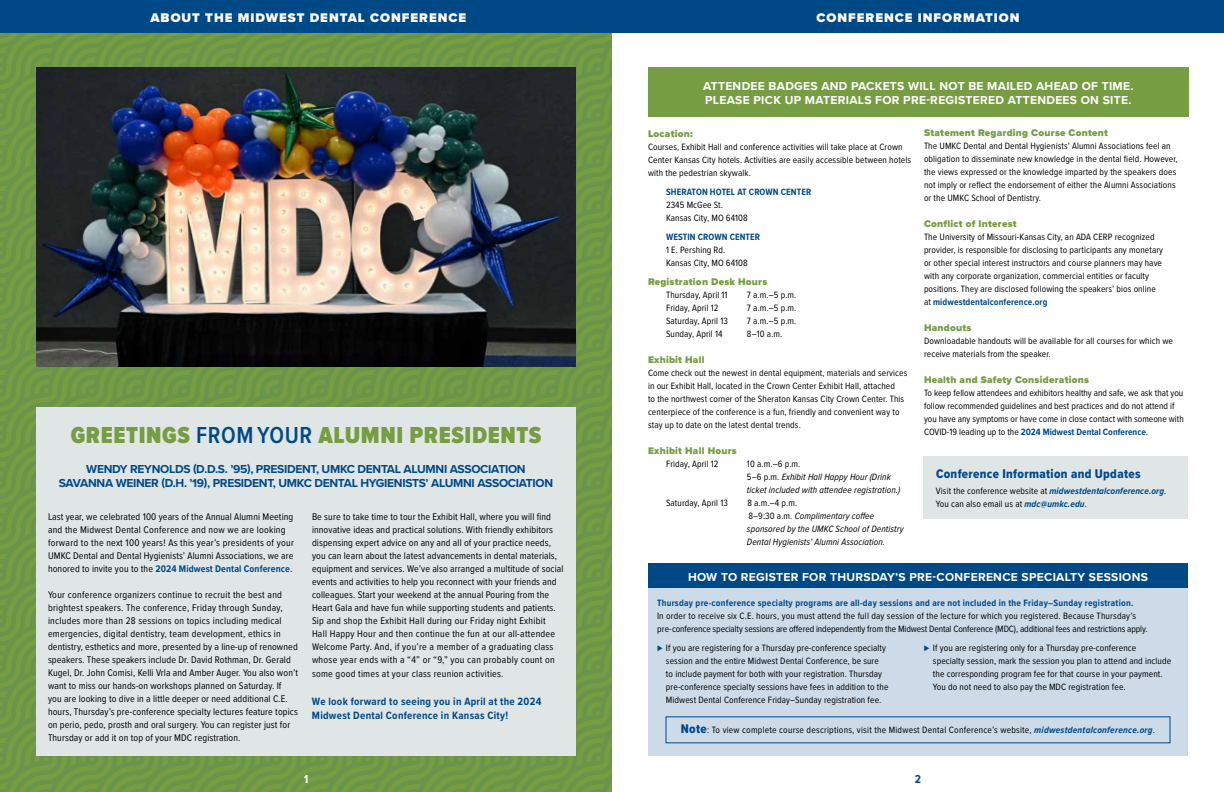
<style>
.page{position:relative;width:1224px;height:792px;background:#fff}
.page>*{position:absolute;margin:0;border:0;box-sizing:border-box;transform-origin:0 0}
.t1{font:900 24px "Proxima Nova Cond";letter-spacing:.025em;color:#769d42}
.t2{font:900 13px "Proxima Nova";letter-spacing:.075em;color:#fff}
.t3{font:13px "Proxima Nova Cond Extrabld";letter-spacing:.025em;color:#004987}
.t4{font:700 12px/14px "Proxima Nova";letter-spacing:.025em;color:#fff}
.t5{font:700 12px/14px "Proxima Nova";letter-spacing:-.025em;color:#004987;text-align:center}
.t6{font:700 12px "Proxima Nova Cond";color:#fff}
.t7{font:700 12px "Proxima Nova Cond";color:#004987}
.t8{font:700 11px/14px "Proxima Nova Cond";letter-spacing:.025em;color:#004987}
.t9{font:10px/13px "Proxima Nova Cond";letter-spacing:.01em;color:#000}
.t10{font:900 10px "Proxima Nova";letter-spacing:.025em;color:#769d42}
.t11{font:9.5px/13px "Proxima Nova Cond";letter-spacing:.01em;color:#000}
.t12{font:9.5px/13px "Proxima Nova Cond";letter-spacing:-.01em;color:#000}
.t13{font:italic 9.5px/13px "Proxima Nova Cond";letter-spacing:.01em;color:#000}
.t14{font:700 9.5px "Proxima Nova Cond";letter-spacing:.025em;color:#004987}
.s1{font-weight:700;color:#004987}
.s2{font-style:normal}
.s3{font-weight:600;color:#004987}
.s4{font-weight:700;font-style:italic;color:#004987}
.s5{font-weight:900;color:#004987}
.s6{font-family:"Proxima Nova Cond Extrabld";font-size:13px;color:#004987}
</style>
<div class="page">
<div style="left:0;top:0;width:612px;height:792px;background:#6d9646"></div>
<div style="left:0;top:0;width:1224px;height:32px;background:#004987"></div>
<div style="left:648px;top:67px;width:540px;height:50px;background:#769d42"></div>
<div style="left:36px;top:407px;width:540px;height:101px;background:#e0e6e6"></div>
<div style="left:924px;top:456px;width:264px;height:63px;background:#e0e6e6"></div>
<div style="left:36px;top:499px;width:540px;height:257px;background:#e0e6e6"></div>
<img style="left:36px;top:67px;width:540px;height:299px">
<div style="left:648px;top:564px;width:540px;height:192px;background:#ccdbe7"></div>
<div style="left:648px;top:564px;width:540px;height:24px;background:#004987"></div>
<h2 class="t2" style="left:150px;top:7px;width:317px">ABOUT THE MIDWEST DENTAL CONFERENCE</h2>
<h2 class="t2" style="left:817px;top:7px;width:204px">CONFERENCE INFORMATION</h2>
<p class="t4" style="left:703px;top:78px;width:432px">ATTENDEE BADGES AND PACKETS WILL NOT BE MAILED AHEAD OF TIME.<br>PLEASE PICK UP MATERIALS FOR PRE-REGISTERED ATTENDEES ON SITE.</p>
<p class="t10" style="left:924px;top:125px;width:186px">Statement Regarding Course Content</p>
<p class="t11" style="left:924px;top:139px;width:255px">The UMKC Dental and Dental Hygienists’ Alumni Associations feel an obligation to disseminate new knowledge in the dental field. However, the views expressed or the knowledge imparted by the speakers does not imply or reflect the endorsement of either the Alumni Associations or the UMKC School of Dentistry.</p>
<p class="t10" style="left:924px;top:216px;width:94px">Conflict of Interest</p>
<p class="t11" style="left:924px;top:230px;width:241px">The University of Missouri-Kansas City, an ADA CERP recognized provider, is responsible for disclosing to participants any monetary or other special interest instructors and course planners may have with any corporate organization, commercial entities or faculty positions. They are disclosed following the speakers’ bios online at <span class="s1">midwestdentalconference.org</span></p>
<p class="t10" style="left:924px;top:320px;width:49px">Handouts</p>
<p class="t11" style="left:924px;top:334px;width:250px">Downloadable handouts will be available for all courses for which we receive materials from the speaker.</p>
<p class="t10" style="left:924px;top:372px;width:167px">Health and Safety Considerations</p>
<p class="t11" style="left:924px;top:386px;width:261px">To keep fellow attendees and exhibitors healthy and safe, we ask that you follow recommended guidelines and best practices and do not attend if you have any symptoms or have come in close contact with someone with COVID-19 leading up to the <span class="s1">2024 Midwest Dental Conference</span>.</p>
<p class="t10" style="left:648px;top:126px;width:46px">Location:</p>
<p class="t11" style="left:648px;top:140px;width:265px">Courses, Exhibit Hall and conference activities will take place at Crown<br>Center Kansas City hotels. Activities are easily accessible between hotels with the pedestrian skywalk.</p>
<p class="t14" style="left:666px;top:184px;width:147px">SHERATON HOTEL AT CROWN CENTER</p>
<p class="t11" style="left:666px;top:198px;width:83px">2345 McGee St.<br>Kansas City, MO 64108</p>
<p class="t14" style="left:666px;top:229px;width:96px">WESTIN CROWN CENTER</p>
<p class="t11" style="left:666px;top:243px;width:83px">1 E. Pershing Rd.<br>Kansas City, MO 64108</p>
<p class="t10" style="left:648px;top:274px;width:121px">Registration Desk Hours</p>
<p class="t11" style="left:666px;top:288px;width:63px">Thursday, April 11</p>
<p class="t11" style="left:747px;top:288px;width:51px">7 a.m.–5 p.m.</p>
<p class="t11" style="left:666px;top:301px;width:54px">Friday, April 12</p>
<p class="t11" style="left:747px;top:301px;width:51px">7 a.m.–5 p.m.</p>
<p class="t11" style="left:666px;top:314px;width:64px">Saturday, April 13</p>
<p class="t11" style="left:747px;top:314px;width:51px">7 a.m.–5 p.m.</p>
<p class="t11" style="left:666px;top:327px;width:58px">Sunday, April 14</p>
<p class="t11" style="left:747px;top:327px;width:37px">8–10 a.m.</p>
<p class="t10" style="left:648px;top:352px;width:58px">Exhibit Hall</p>
<p class="t11" style="left:648px;top:366px;width:261px">Come check out the newest in dental equipment, materials and services in our Exhibit Hall, located in the Crown Center Exhibit Hall, attached<br>to the northwest corner of the Sheraton Kansas City Crown Center. This centerpiece of the conference is a fun, friendly and convenient way to stay up to date on the latest dental trends.</p>
<p class="t10" style="left:648px;top:443px;width:90px">Exhibit Hall Hours</p>
<p class="t11" style="left:666px;top:457px;width:54px">Friday, April 12</p>
<p class="t13" style="left:747px;top:457px;width:155px"><span class="s2">10 a.m.–6 p.m.<br>5–6 p.m.</span> Exhibit Hall Happy Hour (Drink ticket included with attendee registration.)</p>
<p class="t11" style="left:666px;top:496px;width:64px">Saturday, April 13</p>
<p class="t13" style="left:747px;top:496px;width:158px"><span class="s2">8 a.m.–4 p.m.<br>8–9:30 a.m.</span> Complimentary coffee sponsored by the UMKC School of Dentistry<br>Dental Hygienists’ Alumni Association.</p>
<h1 class="t1" style="left:71px;top:422px;width:472px">GREETINGS <span class="s3">FROM YOUR</span> ALUMNI PRESIDENTS</h1>
<p class="t5" style="left:59px;top:461px;width:496px">WENDY REYNOLDS (D.D.S. ’95), PRESIDENT, UMKC DENTAL ALUMNI ASSOCIATION<br>SAVANNA WEINER (D.H. ’19), PRESIDENT, UMKC DENTAL HYGIENISTS’ ALUMNI ASSOCIATION</p>
<h2 class="t3" style="left:936px;top:464px;width:206px">Conference Information and Updates</h2>
<p class="t11" style="left:936px;top:484px;width:232px">Visit the conference website at <span class="s4">midwestdentalconference.org</span>.<br>You can also email us at <span class="s4">mdc@umkc.edu</span>.</p>
<p class="t9" style="left:48px;top:510px;width:247px">Last year, we celebrated 100 years of the Annual Alumni Meeting and the Midwest Dental Conference and now we are looking forward to the next 100 years! As this year’s presidents of your UMKC Dental and Dental Hygienists’ Alumni Associations, we are honored to invite you to the <span class="s1">2024 Midwest Dental Conference</span>.</p>
<p class="t9" style="left:48px;top:588px;width:252px">Your conference organizers continue to recruit the best and brightest speakers. The conference, Friday through Sunday, includes more than 28 sessions on topics including medical emergencies, digital dentistry, team development, ethics in dentistry, esthetics and more, presented by a line-up of renowned speakers. These speakers include Dr. David Rothman, Dr. Gerald Kugel, Dr. John Comisi, Kelli Vrla and Amber Auger. You also won’t want to miss our hands-on workshops planned on Saturday. If<br>you are looking to dive in a little deeper or need additional C.E. hours, Thursday’s pre-conference specialty lectures feature topics on perio, pedo, prosth and oral surgery. You can register just for Thursday or add it on top of your MDC registration.</p>
<p class="t9" style="left:312px;top:510px;width:253px">Be sure to take time to tour the Exhibit Hall, where you will find innovative ideas and practical solutions. With friendly exhibitors dispensing expert advice on any and all of your practice needs, you can learn about the latest advancements in dental materials, equipment and services. We’ve also arranged a multitude of social events and activities to help you reconnect with your friends and colleagues. Start your weekend at the annual Pouring from the Heart Gala and have fun while supporting students and patients.<br>Sip and shop the Exhibit Hall during our Friday night Exhibit<br>Hall Happy Hour and then continue the fun at our all-attendee Welcome Party. And, if you’re a member of a graduating class whose year ends with a “4” or “9,” you can probably count on</p>
<p class="t9" style="left:312px;top:667px;width:193px">some good times at your class reunion activities.</p>
<p class="t8" style="left:312px;top:694px;width:231px">We look forward to seeing you in April at the 2024<br>Midwest Dental Conference in Kansas City!</p>
<p class="t4" style="left:688px;top:569px;width:461px">HOW TO REGISTER FOR THURSDAY’S PRE-CONFERENCE SPECIALTY SESSIONS</p>
<p class="t14" style="left:657px;top:596px;width:478px">Thursday pre-conference specialty programs are all-day sessions and are not included in the Friday–Sunday registration.</p>
<p class="t12" style="left:657px;top:609px;width:492px">In order to receive six C.E. hours, you must attend the full day session of the lecture for which you registered. Because Thursday’s pre-conference specialty sessions are offered independently from the Midwest Dental Conference (MDC), additional fees and restrictions apply.</p>
<p class="t11" style="left:666px;top:641px;width:224px;text-indent:-9px"><span class="s5">⊲</span> If you are registering for a Thursday pre-conference specialty session and the entire Midwest Dental Conference, be sure<br>to include payment for both with your registration. Thursday pre-conference specialty sessions have fees in addition to the Midwest Dental Conference Friday–Sunday registration fee.</p>
<p class="t11" style="left:933px;top:641px;width:240px;text-indent:-9px"><span class="s5">⊲</span> If you are registering only for a Thursday pre-conference<br>specialty session, mark the session you plan to attend and include the corresponding program fee for that course in your payment.<br>You do not need to also pay the MDC registration fee.</p>
<p class="t11" style="left:681px;top:723px;width:476px"><span class="s6">Note</span>: To view complete course descriptions, visit the Midwest Dental Conference’s website, <span class="s4">midwestdentalconference.org</span>.</p>
<p class="t6" style="left:304px;top:770px;width:6px">1</p>
<p class="t7" style="left:915px;top:770px;width:8px">2</p>
</div>
